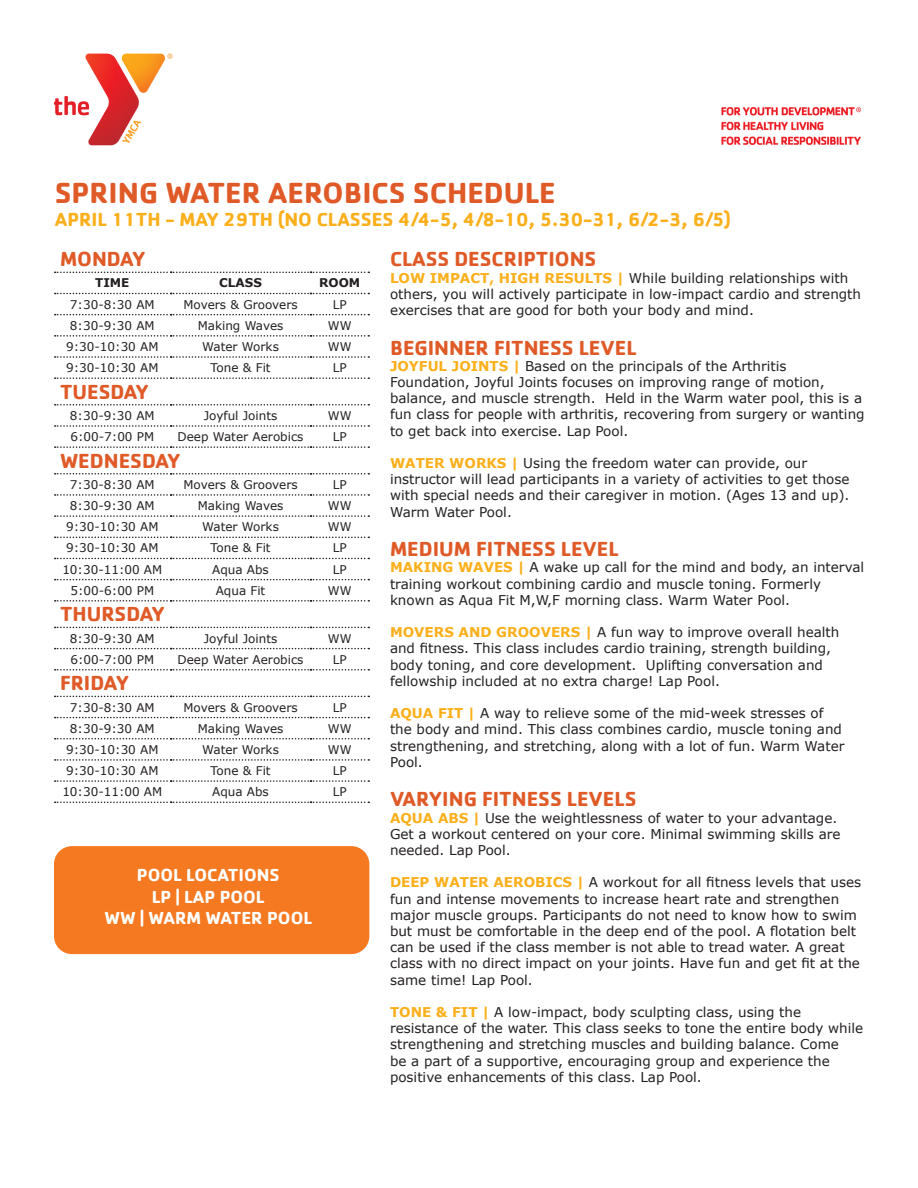
<style>
.page{position:relative;width:918px;height:1188px;background:#fff}
.page>*{position:absolute;margin:0;border:0;box-sizing:border-box;transform-origin:0 0}
.t1{font:700 30px "Cachet";color:#df5a27}
.t2{font:700 21px "Cachet";color:#df5a27}
.t3{font:700 19.5px "Cachet";color:#fbaf1b}
.t4{font:700 18px "Cachet";color:#fff}
.t5{font:13.5px/16.2px "Verdana";color:#231f20}
.t6{font:12px "Verdana";color:#231f20}
.t7{font:700 12px "Verdana";color:#231f20}
.s1{font-weight:700;color:#fbaf1b}
</style>
<div class="page">
<img style="left:54px;top:53px;width:807px;height:93px">
<svg style="left:55px;top:272px;width:314px;height:1px"></svg>
<svg style="left:55px;top:293px;width:314px;height:1px"></svg>
<svg style="left:55px;top:314px;width:314px;height:1px"></svg>
<svg style="left:55px;top:335px;width:314px;height:2px"></svg>
<svg style="left:55px;top:356px;width:314px;height:2px"></svg>
<svg style="left:55px;top:377px;width:314px;height:2px"></svg>
<svg style="left:55px;top:404px;width:314px;height:2px"></svg>
<svg style="left:55px;top:425px;width:314px;height:2px"></svg>
<svg style="left:55px;top:446px;width:314px;height:2px"></svg>
<svg style="left:55px;top:473px;width:314px;height:2px"></svg>
<svg style="left:55px;top:494px;width:314px;height:2px"></svg>
<svg style="left:55px;top:515px;width:314px;height:2px"></svg>
<svg style="left:55px;top:537px;width:314px;height:1px"></svg>
<svg style="left:55px;top:558px;width:314px;height:1px"></svg>
<svg style="left:55px;top:579px;width:314px;height:1px"></svg>
<svg style="left:55px;top:600px;width:314px;height:2px"></svg>
<svg style="left:55px;top:627px;width:314px;height:1px"></svg>
<svg style="left:55px;top:648px;width:314px;height:1px"></svg>
<svg style="left:55px;top:669px;width:314px;height:2px"></svg>
<svg style="left:55px;top:696px;width:314px;height:1px"></svg>
<svg style="left:55px;top:717px;width:314px;height:1px"></svg>
<svg style="left:55px;top:738px;width:314px;height:1px"></svg>
<svg style="left:55px;top:759px;width:314px;height:2px"></svg>
<svg style="left:55px;top:780px;width:314px;height:2px"></svg>
<svg style="left:55px;top:802px;width:314px;height:1px"></svg>
<div style="left:54px;top:846px;width:315px;height:108px;background:#f47921;border-radius:18px"></div>
<p class="t1" style="left:55px;top:173px;width:502px">SPRING WATER AEROBICS SCHEDULE</p>
<p class="t3" style="left:55px;top:207px;width:678px">APRIL 11TH - MAY 29TH (NO CLASSES 4/4-5, 4/8-10, 5.30-31, 6/2-3, 6/5)</p>
<p class="t2" style="left:60px;top:246px;width:87px">MONDAY</p>
<p class="t7" style="left:95px;top:275px;width:36px">TIME</p>
<p class="t7" style="left:219px;top:275px;width:44px">CLASS</p>
<p class="t7" style="left:319px;top:275px;width:43px">ROOM</p>
<p class="t6" style="left:70px;top:297px;width:86px">7:30-8:30 AM</p>
<p class="t6" style="left:183px;top:297px;width:116px">Movers &amp; Groovers</p>
<p class="t6" style="left:333px;top:297px;width:15px">LP</p>
<p class="t6" style="left:70px;top:318px;width:86px">8:30-9:30 AM</p>
<p class="t6" style="left:198px;top:318px;width:87px">Making Waves</p>
<p class="t6" style="left:328px;top:318px;width:25px">WW</p>
<p class="t6" style="left:66px;top:339px;width:94px">9:30-10:30 AM</p>
<p class="t6" style="left:202px;top:339px;width:78px">Water Works</p>
<p class="t6" style="left:328px;top:339px;width:25px">WW</p>
<p class="t6" style="left:66px;top:360px;width:94px">9:30-10:30 AM</p>
<p class="t6" style="left:210px;top:360px;width:62px">Tone &amp; Fit</p>
<p class="t6" style="left:333px;top:360px;width:15px">LP</p>
<p class="t2" style="left:60px;top:378px;width:91px">TUESDAY</p>
<p class="t6" style="left:70px;top:408px;width:86px">8:30-9:30 AM</p>
<p class="t6" style="left:204px;top:408px;width:75px">Joyful Joints</p>
<p class="t6" style="left:328px;top:408px;width:25px">WW</p>
<p class="t6" style="left:70px;top:429px;width:85px">6:00-7:00 PM</p>
<p class="t6" style="left:178px;top:429px;width:127px">Deep Water Aerobics</p>
<p class="t6" style="left:333px;top:429px;width:15px">LP</p>
<p class="t2" style="left:60px;top:447px;width:122px">WEDNESDAY</p>
<p class="t6" style="left:70px;top:477px;width:86px">7:30-8:30 AM</p>
<p class="t6" style="left:183px;top:477px;width:116px">Movers &amp; Groovers</p>
<p class="t6" style="left:333px;top:477px;width:15px">LP</p>
<p class="t6" style="left:70px;top:498px;width:86px">8:30-9:30 AM</p>
<p class="t6" style="left:198px;top:498px;width:87px">Making Waves</p>
<p class="t6" style="left:328px;top:498px;width:25px">WW</p>
<p class="t6" style="left:66px;top:519px;width:94px">9:30-10:30 AM</p>
<p class="t6" style="left:202px;top:519px;width:78px">Water Works</p>
<p class="t6" style="left:328px;top:519px;width:25px">WW</p>
<p class="t6" style="left:66px;top:540px;width:94px">9:30-10:30 AM</p>
<p class="t6" style="left:210px;top:540px;width:62px">Tone &amp; Fit</p>
<p class="t6" style="left:333px;top:540px;width:15px">LP</p>
<p class="t6" style="left:62px;top:562px;width:101px">10:30-11:00 AM</p>
<p class="t6" style="left:212px;top:562px;width:58px">Aqua Abs</p>
<p class="t6" style="left:333px;top:562px;width:15px">LP</p>
<p class="t6" style="left:70px;top:583px;width:85px">5:00-6:00 PM</p>
<p class="t6" style="left:216px;top:583px;width:51px">Aqua Fit</p>
<p class="t6" style="left:328px;top:583px;width:25px">WW</p>
<p class="t2" style="left:60px;top:601px;width:106px">THURSDAY</p>
<p class="t6" style="left:70px;top:631px;width:86px">8:30-9:30 AM</p>
<p class="t6" style="left:204px;top:631px;width:75px">Joyful Joints</p>
<p class="t6" style="left:328px;top:631px;width:25px">WW</p>
<p class="t6" style="left:70px;top:652px;width:85px">6:00-7:00 PM</p>
<p class="t6" style="left:178px;top:652px;width:127px">Deep Water Aerobics</p>
<p class="t6" style="left:333px;top:652px;width:15px">LP</p>
<p class="t2" style="left:60px;top:670px;width:71px">FRIDAY</p>
<p class="t6" style="left:70px;top:700px;width:86px">7:30-8:30 AM</p>
<p class="t6" style="left:183px;top:700px;width:116px">Movers &amp; Groovers</p>
<p class="t6" style="left:333px;top:700px;width:15px">LP</p>
<p class="t6" style="left:70px;top:721px;width:86px">8:30-9:30 AM</p>
<p class="t6" style="left:198px;top:721px;width:87px">Making Waves</p>
<p class="t6" style="left:328px;top:721px;width:25px">WW</p>
<p class="t6" style="left:66px;top:742px;width:94px">9:30-10:30 AM</p>
<p class="t6" style="left:202px;top:742px;width:78px">Water Works</p>
<p class="t6" style="left:328px;top:742px;width:25px">WW</p>
<p class="t6" style="left:66px;top:763px;width:94px">9:30-10:30 AM</p>
<p class="t6" style="left:210px;top:763px;width:62px">Tone &amp; Fit</p>
<p class="t6" style="left:333px;top:763px;width:15px">LP</p>
<p class="t6" style="left:62px;top:784px;width:101px">10:30-11:00 AM</p>
<p class="t6" style="left:212px;top:784px;width:58px">Aqua Abs</p>
<p class="t6" style="left:333px;top:784px;width:15px">LP</p>
<p class="t2" style="left:390px;top:246px;width:208px">CLASS DESCRIPTIONS</p>
<p class="t5" style="left:390px;top:270px;width:473px"><span class="s1">LOW IMPACT, HIGH RESULTS |</span> While building relationships with others, you will actively participate in low-impact cardio and strength exercises that are good for both your body and mind.</p>
<p class="t2" style="left:390px;top:334px;width:248px">BEGINNER FITNESS LEVEL</p>
<p class="t5" style="left:390px;top:358px;width:476px"><span class="s1">JOYFUL JOINTS |</span> Based on the principals of the Arthritis Foundation, Joyful Joints focuses on improving range of motion, balance, and muscle strength. Held in the Warm water pool, this is a fun class for people with arthritis, recovering from surgery or wanting to get back into exercise. Lap Pool.</p>
<p class="t5" style="left:390px;top:455px;width:461px"><span class="s1">WATER WORKS |</span> Using the freedom water can provide, our instructor will lead participants in a variety of activities to get those with special needs and their caregiver in motion. (Ages 13 and up).<br>Warm Water Pool.</p>
<p class="t2" style="left:390px;top:535px;width:230px">MEDIUM FITNESS LEVEL</p>
<p class="t5" style="left:390px;top:560px;width:476px"><span class="s1">MAKING WAVES |</span> A wake up call for the mind and body, an interval training workout combining cardio and muscle toning. Formerly known as Aqua Fit M,W,F morning class. Warm Water Pool.</p>
<p class="t5" style="left:390px;top:624px;width:451px"><span class="s1">MOVERS AND GROOVERS |</span> A fun way to improve overall health and fitness. This class includes cardio training, strength building, body toning, and core development. Uplifting conversation and fellowship included at no extra charge! Lap Pool.</p>
<p class="t5" style="left:390px;top:705px;width:456px"><span class="s1">AQUA FIT |</span> A way to relieve some of the mid-week stresses of the body and mind. This class combines cardio, muscle toning and strengthening, and stretching, along with a lot of fun. Warm Water Pool.</p>
<p class="t2" style="left:390px;top:786px;width:248px">VARYING FITNESS LEVELS</p>
<p class="t5" style="left:390px;top:810px;width:452px"><span class="s1">AQUA ABS |</span> Use the weightlessness of water to your advantage.<br>Get a workout centered on your core. Minimal swimming skills are needed. Lap Pool.</p>
<p class="t5" style="left:390px;top:875px;width:473px"><span class="s1">DEEP WATER AEROBICS |</span> A workout for all fitness levels that uses fun and intense movements to increase heart rate and strengthen major muscle groups. Participants do not need to know how to swim but must be comfortable in the deep end of the pool. A flotation belt can be used if the class member is not able to tread water. A great class with no direct impact on your joints. Have fun and get fit at the same time! Lap Pool.</p>
<p class="t5" style="left:390px;top:1004px;width:475px"><span class="s1">TONE &amp; FIT |</span> A low-impact, body sculpting class, using the resistance of the water. This class seeks to tone the entire body while strengthening and stretching muscles and building balance. Come<br>be a part of a supportive, encouraging group and experience the positive enhancements of this class. Lap Pool.</p>
<p class="t4" style="left:137px;top:864px;width:144px">POOL LOCATIONS</p>
<p class="t4" style="left:152px;top:885px;width:114px">LP | LAP POOL</p>
<p class="t4" style="left:104px;top:907px;width:209px">WW | WARM WATER POOL</p>
</div>
